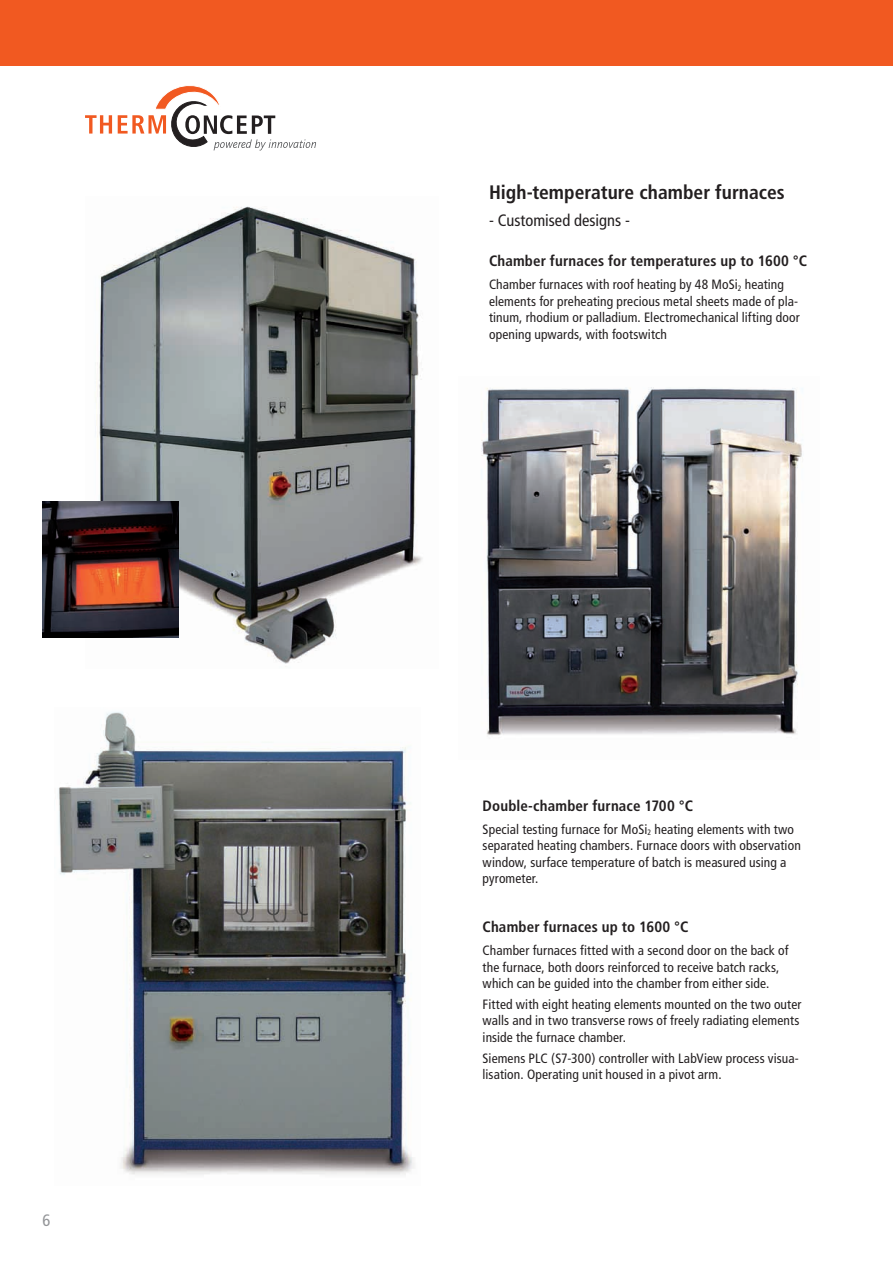
<style>
.page{position:relative;width:893px;height:1263px;background:#fff}
.page>*{position:absolute;margin:0;border:0;box-sizing:border-box;transform-origin:0 0}
.t1{font:700 condensed 19.5px "Frutiger";color:#231f20}
.t2{font:condensed 16.5px "Frutiger";color:#231f20}
.t3{font:condensed 16.5px "Frutiger";color:#939598}
.t4{font:700 condensed 15px "Frutiger";letter-spacing:.01em;color:#231f20}
.t5{font:condensed 13.5px/16.5px "Frutiger";letter-spacing:.01em;color:#231f20}
</style>
<div class="page">
<div style="left:0;top:0;width:893px;height:66px;background:#f15921"></div>
<svg style="left:85px;top:115px;width:27px;height:19px"></svg>
<svg style="left:118px;top:85px;width:198px;height:65px"></svg>
<img style="left:85px;top:206px;width:338px;height:458px">
<img style="left:43px;top:502px;width:136px;height:136px">
<img style="left:481px;top:387px;width:322px;height:348px">
<img style="left:58px;top:712px;width:356px;height:463px">
<p class="t3" style="left:43px;top:1211px;width:9px">6</p>
<h1 class="t1" style="left:489px;top:181px;width:297px">High-temperature chamber furnaces</h1>
<p class="t2" style="left:489px;top:211px;width:142px">- Customised designs -</p>
<p class="t4" style="left:489px;top:252px;width:320px">Chamber furnaces for temperatures up to 1600 °C</p>
<p class="t5" style="left:489px;top:276px;width:312px">Chamber furnaces with roof heating by 48 MoSi<sub>2</sub> heating elements for preheating precious metal sheets made of pla&shy;tinum, rhodium or palladium. Electromechanical lifting door opening upwards, with footswitch</p>
<p class="t4" style="left:483px;top:797px;width:212px">Double-chamber furnace 1700 °C</p>
<p class="t5" style="left:483px;top:821px;width:320px">Special testing furnace for MoSi<sub>2</sub> heating elements with two separated heating chambers. Furnace doors with observation window, surface temperature of batch is measured using a pyrometer.</p>
<p class="t4" style="left:483px;top:918px;width:207px">Chamber furnaces up to 1600 °C</p>
<p class="t5" style="left:483px;top:942px;width:307px">Chamber furnaces fitted with a second door on the back of the furnace, both doors reinforced to receive batch racks, which can be guided into the chamber from either side.</p>
<p class="t5" style="left:483px;top:996px;width:320px">Fitted with eight heating elements mounted on the two outer walls and in two transverse rows of freely radiating elements inside the furnace chamber.</p>
<p class="t5" style="left:483px;top:1050px;width:318px">Siemens PLC (S7-300) controller with LabView process visua&shy;lisation. Operating unit housed in a pivot arm.</p>
</div>
